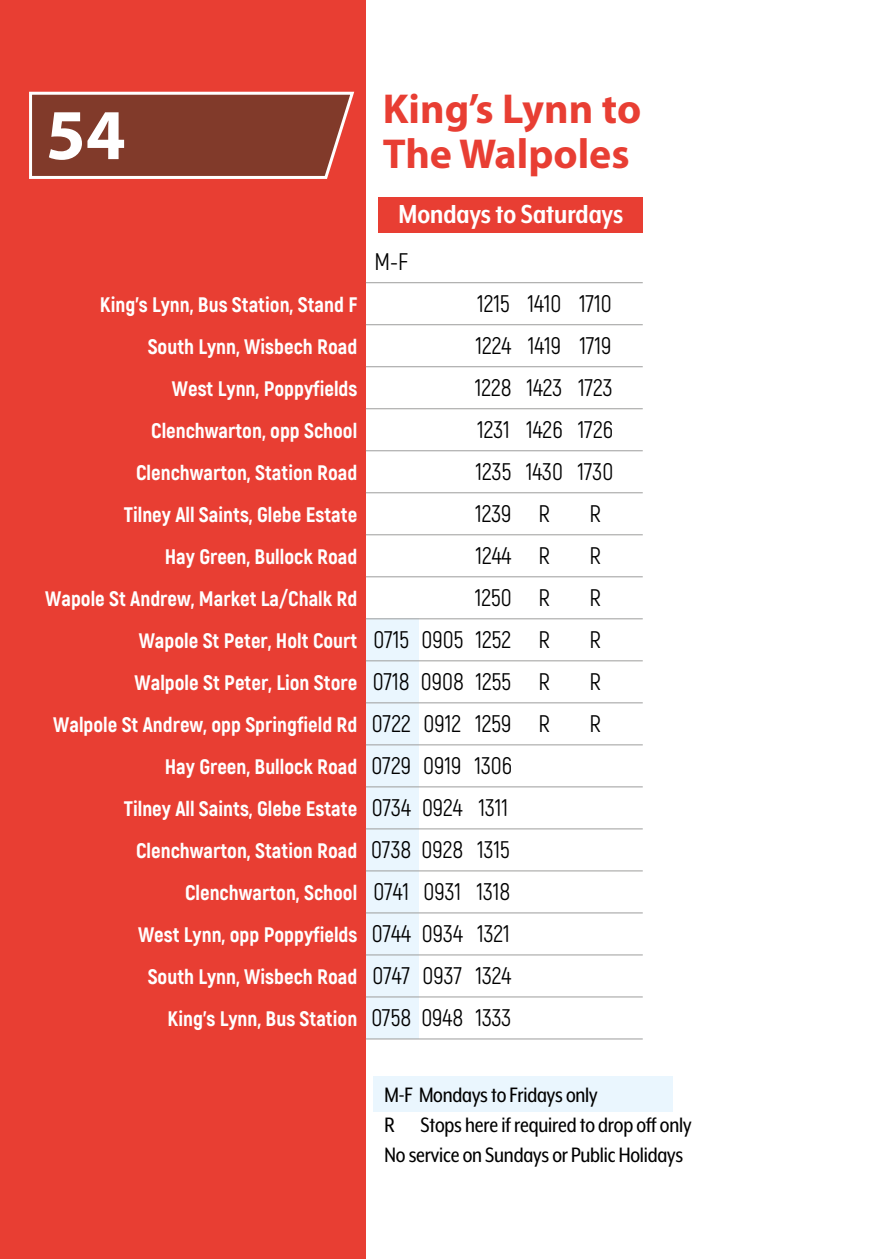
<style>
.page{position:relative;width:893px;height:1259px;background:#fff}
.page>*{position:absolute;margin:0;border:0;box-sizing:border-box;transform-origin:0 0}
.t1{font:700 72px "Myriad Pro";color:#fff}
.t2{font:700 42px/45px "Myriad Pro";color:#e83e33}
.t3{font:700 30px "Mr Eaves XL Mod Nar OT";color:#fff}
.t4{font:24px/30px "Mr Eaves XL Mod Nar OT";letter-spacing:-.01em;color:#000}
.t5{font:24px "Akrobat";color:#000}
.t6{font:800 21px/42px "Akrobat";color:#fff;text-align:right}
.s1{font-weight:400;font-size:24px;color:#000}
</style>
<div class="page">
<div style="left:0;top:0;width:366px;height:1259px;background:#e83e33"></div>
<div style="left:366px;top:618px;width:52px;height:420px;background:#eaf6fe"></div>
<div style="left:373px;top:1076px;width:300px;height:35px;background:#eaf6fe"></div>
<svg style="left:29px;top:91px;width:326px;height:88px;background:#904a3c"></svg>
<hr style="left:366px;top:282px;width:277px;height:1px;background:#9d9d9c">
<hr style="left:366px;top:324px;width:277px;height:1px;background:#9d9d9c">
<hr style="left:366px;top:366px;width:277px;height:1px;background:#9d9d9c">
<hr style="left:366px;top:408px;width:277px;height:1px;background:#9d9d9c">
<hr style="left:366px;top:450px;width:277px;height:1px;background:#9d9d9c">
<hr style="left:366px;top:492px;width:277px;height:1px;background:#9d9d9c">
<hr style="left:366px;top:534px;width:277px;height:1px;background:#9d9d9c">
<hr style="left:366px;top:576px;width:277px;height:1px;background:#9d9d9c">
<hr style="left:366px;top:618px;width:277px;height:1px;background:#9d9d9c">
<hr style="left:366px;top:660px;width:277px;height:1px;background:#9d9d9c">
<hr style="left:366px;top:702px;width:277px;height:1px;background:#9d9d9c">
<hr style="left:366px;top:744px;width:277px;height:1px;background:#9d9d9c">
<hr style="left:366px;top:786px;width:277px;height:1px;background:#9d9d9c">
<hr style="left:366px;top:828px;width:277px;height:1px;background:#9d9d9c">
<hr style="left:366px;top:870px;width:277px;height:1px;background:#9d9d9c">
<hr style="left:366px;top:912px;width:277px;height:1px;background:#9d9d9c">
<hr style="left:366px;top:954px;width:277px;height:1px;background:#9d9d9c">
<hr style="left:366px;top:996px;width:277px;height:1px;background:#9d9d9c">
<hr style="left:366px;top:1038px;width:277px;height:1px;background:#9d9d9c">
<div style="left:378px;top:197px;width:265px;height:36px;background:#e83e33"></div>
<h1 class="t1" style="left:46px;top:94px;width:81px">54</h1>
<h2 class="t2" style="left:383px;top:87px;width:260px">King’s Lynn to<br>The Walpoles</h2>
<h3 class="t3" style="left:398px;top:199px;width:226px">Mondays to Saturdays</h3>
<p class="t5" style="left:374px;top:247px;width:35px">M-F</p>
<p class="t6" style="left:100px;top:283px;width:259px">King’s Lynn, Bus Station, Stand F</p>
<p class="t5" style="left:477px;top:289px;width:136px">1215 1410 1710</p>
<p class="t6" style="left:148px;top:325px;width:211px">South Lynn, Wisbech Road</p>
<p class="t5" style="left:475px;top:331px;width:137px">1224 1419 1719</p>
<p class="t6" style="left:172px;top:367px;width:187px">West Lynn, Poppyfields</p>
<p class="t5" style="left:475px;top:373px;width:139px">1228 1423 1723</p>
<p class="t6" style="left:151px;top:409px;width:208px">Clenchwarton, opp School</p>
<p class="t5" style="left:477px;top:415px;width:137px">1231 1426 1726</p>
<p class="t6" style="left:136px;top:451px;width:223px">Clenchwarton, Station Road</p>
<p class="t5" style="left:476px;top:457px;width:139px">1235 1430 1730</p>
<p class="t6" style="left:124px;top:493px;width:235px">Tilney All Saints, Glebe Estate</p>
<p class="t5" style="left:475px;top:499px;width:77px">1239 R</p>
<p class="t5" style="left:590px;top:499px;width:13px">R</p>
<p class="t6" style="left:165px;top:535px;width:194px">Hay Green, Bullock Road</p>
<p class="t5" style="left:475px;top:541px;width:76px">1244 R</p>
<p class="t5" style="left:590px;top:541px;width:13px">R</p>
<p class="t6" style="left:45px;top:577px;width:314px">Wapole St Andrew, Market La/Chalk Rd</p>
<p class="t5" style="left:475px;top:583px;width:77px">1250 R</p>
<p class="t5" style="left:590px;top:583px;width:13px">R</p>
<p class="t6" style="left:139px;top:619px;width:413px">Wapole St Peter, Holt Court <span class="s1">0715 0905 1252 R</span></p>
<p class="t5" style="left:590px;top:625px;width:13px">R</p>
<p class="t6" style="left:135px;top:661px;width:417px">Walpole St Peter, Lion Store <span class="s1">0718 0908 1255 R</span></p>
<p class="t5" style="left:590px;top:667px;width:13px">R</p>
<p class="t6" style="left:53px;top:703px;width:499px">Walpole St Andrew, opp Springfield Rd <span class="s1">0722 0912 1259 R</span></p>
<p class="t5" style="left:590px;top:709px;width:13px">R</p>
<p class="t6" style="left:124px;top:745px;width:390px">Hay Green, Bullock Road <span class="s1">0729 0919 1306<br></span>Tilney All Saints, Glebe Estate <span class="s1">0734 0924 1311<br></span>Clenchwarton, Station Road <span class="s1">0738 0928 1315<br></span>Clenchwarton, School <span class="s1">0741 0931 1318<br></span>West Lynn, opp Poppyfields <span class="s1">0744 0934 1321<br></span>South Lynn, Wisbech Road <span class="s1">0747 0937 1324<br></span>King’s Lynn, Bus Station <span class="s1">0758 0948 1333</span></p>
<p class="t4" style="left:385px;top:1079px;width:308px">M-F Mondays to Fridays only<br>R Stops here if required to drop off only<br>No service on Sundays or Public Holidays</p>
</div>
